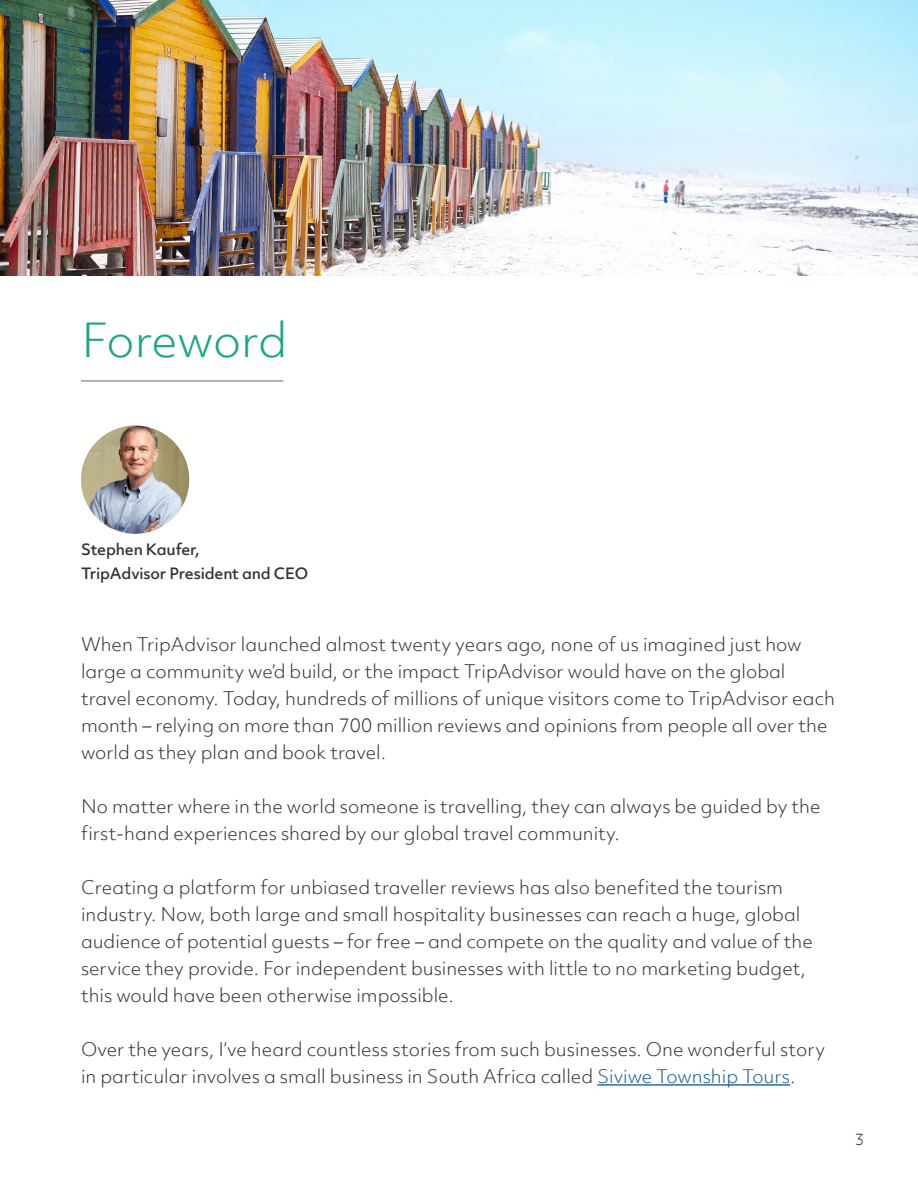
<style>
.page{position:relative;width:918px;height:1188px;background:#fff}
.page>*{position:absolute;margin:0;border:0;box-sizing:border-box;transform-origin:0 0}
.t1{font:300 45px "Objektiv Mk 2";letter-spacing:-.01em;color:#1ba680}
.t2{font:300 18px/27px "Objektiv Mk 2";color:#323332}
.t3{font:500 15px/24px "Objektiv Mk 2";letter-spacing:-.01em;color:#323332}
.t4{font:300 15px "Objektiv Mk 2";color:#323332}
.s1{color:#175d9e}
</style>
<div class="page">
<img style="left:0;top:0;width:918px;height:275px">
<hr style="left:597px;top:1084px;width:193px;height:2px;background:#175d9e">
<hr style="left:81px;top:381px;width:203px;height:1px;background:#5f6d70">
<img style="left:81px;top:426px;width:108px;height:108px;border-radius:54px">
<p class="t1" style="left:81px;top:309px;width:208px">Foreword</p>
<p class="t3" style="left:81px;top:537px;width:229px">Stephen Kaufer,<br>TripAdvisor President and CEO</p>
<p class="t2" style="left:81px;top:630px;width:756px">When TripAdvisor launched almost twenty years ago, none of us imagined just how large a community we’d build, or the impact TripAdvisor would have on the global travel economy. Today, hundreds of millions of unique visitors come to TripAdvisor each month – relying on more than 700 million reviews and opinions from people all over the world as they plan and book travel.</p>
<p class="t2" style="left:81px;top:792px;width:741px">No matter where in the world someone is travelling, they can always be guided by the first-hand experiences shared by our global travel community.</p>
<p class="t2" style="left:81px;top:873px;width:733px">Creating a platform for unbiased traveller reviews has also benefited the tourism industry. Now, both large and small hospitality businesses can reach a huge, global audience of potential guests – for free – and compete on the quality and value of the service they provide. For independent businesses with little to no marketing budget, this would have been otherwise impossible.</p>
<p class="t2" style="left:81px;top:1035px;width:746px">Over the years, I’ve heard countless stories from such businesses. One wonderful story in particular involves a small business in South Africa called <span class="s1">Siviwe Township Tours</span>.</p>
<p class="t4" style="left:855px;top:1130px;width:11px">3</p>
</div>
